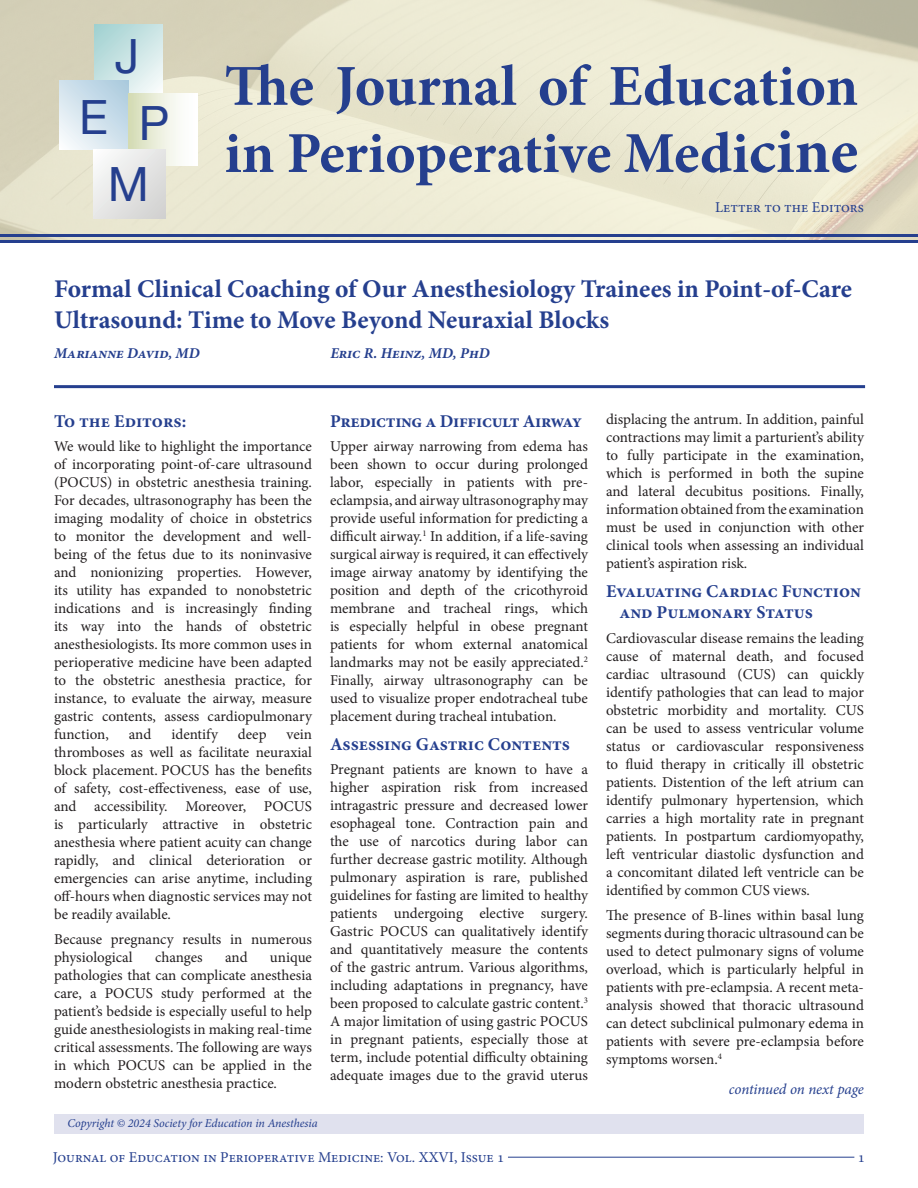
<style>
.page{position:relative;width:918px;height:1188px;background:#fff}
.page>*{position:absolute;margin:0;border:0;box-sizing:border-box;transform-origin:0 0}
.t1{font:700 58.05px/67.2px "Minion Pro";letter-spacing:-.02em;color:#253f8e}
.t2{font:47.25px "Helvetica Neue";color:#253f8e}
.t3{font:700 25.5px/30.6px "Minion Pro";letter-spacing:-.005em;color:#253f8e}
.Section_Headings{font:700 18px/21.6px "Minion Pro";letter-spacing:-.005em;color:#253f8e}
.t4{font:15px/18px "Minion Pro";color:#231f20;text-align:justify}
.t5{font:15px "Minion Pro";color:#253f8e}
.t6{font:italic 700 15px "Minion Pro";color:#253f8e}
.t7{font:italic 15px "Minion Pro";letter-spacing:-.005em;color:#253f8e}
.t8{font:italic 12px "Minion Pro";letter-spacing:-.005em;color:#253f8e}
.s1{font-size:63.45px}
.s2{color:#211d1e}
</style>
<div class="page">
<hr style="left:508px;top:1157px;width:346px;height:1px;background:#253f8e">
<hr style="left:54px;top:385px;width:811px;height:3px;background:#253f8e">
<img style="left:0;top:0;width:918px;height:240px">
<svg style="left:94px;top:25px;width:69px;height:69px"></svg>
<svg style="left:60px;top:80px;width:69px;height:69px"></svg>
<div style="left:129px;top:94px;width:69px;height:71px;background:linear-gradient(to right,#d7deb9,#fff)"></div>
<div style="left:93px;top:149px;width:73px;height:69px;background:linear-gradient(to right,#f2f3f3,#dadad9)"></div>
<hr style="left:0;top:234px;width:918px;height:3px;background:#253f8e">
<hr style="left:0;top:240px;width:918px;height:3px;background:#253f8e">
<div style="left:54px;top:1115px;width:810px;height:19px;background:#e0e1ee"></div>
<p class="t2" style="left:115px;top:22px;width:26px">J</p>
<p class="t2" style="left:79px;top:83px;width:30px">E</p>
<p class="t2" style="left:139px;top:89px;width:32px">P</p>
<p class="t2" style="left:108px;top:150px;width:43px">M</p>
<p class="t1" style="left:224px;top:52px;width:635px">The Journal of Education in Perioperative Medi<span class="s1">cine</span></p>
<p class="t5" style="left:715px;top:197px;width:150px">Letter to the Editors</p>
<p class="t3" style="left:54px;top:273px;width:800px">Formal Clinical Coaching of Our Anesthesiology Trainees in Point-of-Care<br>Ultrasound: Time to Move Beyond Neuraxial Blocks</p>
<p class="t6" style="left:54px;top:343px;width:147px">Marianne David, MD</p>
<p class="t6" style="left:330px;top:343px;width:161px">Eric R. Heinz, MD, PhD</p>
<p class="Section_Headings" style="left:54px;top:410px;width:134px">To the Editors:</p>
<p class="t4" style="left:54px;top:438px;width:260px">We would like to highlight the importance of incorporating point-of-care ultrasound (POCUS) in obstetric anesthesia training.<br>For decades, ultrasonography has been the imaging modality of choice in obstetrics to monitor the development and well&shy;being of the fetus due to its noninvasive and nonionizing properties. However, its utility has expanded to nonobstetric indications and is increasingly finding its way into the hands of obstetric anesthesiologists. Its more common uses in perioperative medicine have been adapted to the obstetric anesthesia practice, for instance, to evaluate the airway, measure gastric contents, assess cardiopulmonary function,</p>
<p class="t4" style="left:129px;top:726px;width:24px">and</p>
<p class="t4" style="left:171px;top:726px;width:48px">identify</p>
<p class="t4" style="left:238px;top:726px;width:30px">deep</p>
<p class="t4" style="left:54px;top:726px;width:260px;text-indent:233px">vein thromboses as well as facilitate neuraxial block placement. POCUS has the benefits of safety, cost-effectiveness, ease of use, and accessibility. Moreover, POCUS is particularly attractive in obstetric anesthesia where patient acuity can change rapidly, and clinical deterioration or emergencies can arise anytime, including off-hours when diagnostic services may not be readily available.</p>
<p class="t4" style="left:54px;top:930px;width:259px">Because pregnancy results in numerous physiological</p>
<p class="t4" style="left:155px;top:948px;width:49px">changes</p>
<p class="t4" style="left:225px;top:948px;width:24px">and</p>
<p class="t4" style="left:54px;top:948px;width:260px;text-indent:216px">unique pathologies that can complicate anesthesia care, a POCUS study performed at the patient’s bedside is especially useful to help guide anesthesiologists in making real-time critical assessments. The following are ways in which POCUS can be applied in the modern obstetric anesthesia practice.</p>
<p class="t8" style="left:68px;top:1115px;width:252px">Copyright © 2024 Society for Education in Anesthesia</p>
<p class="Section_Headings" style="left:330px;top:410px;width:254px">Predicting a Difficult Airway</p>
<p class="t4" style="left:330px;top:438px;width:260px">Upper airway narrowing from edema has been shown to occur during prolonged labor, especially in patients with pre&shy;eclampsia, and airway ultrasonography may provide useful information for predicting a difficult airway.<sup>1</sup> In addition, if a life-saving surgical airway is required, it can effectively image airway anatomy by identifying the position and depth of the cricothyroid membrane and tracheal rings, which is especially helpful in obese pregnant patients for whom external anatomical landmarks may not be easily appreciated.<sup>2<br></sup>Finally, airway ultrasonography can be used to visualize proper endotracheal tube placement during tracheal intubation.</p>
<p class="Section_Headings" style="left:330px;top:733px;width:241px">Assessing Gastric Contents</p>
<p class="t4" style="left:330px;top:761px;width:260px">Pregnant patients are known to have a higher aspiration risk from increased intragastric pressure and decreased lower esophageal tone. Contraction pain and the use of narcotics during labor can further decrease gastric motility. Although pulmonary aspiration is rare, published guidelines for fasting are limited to healthy patients undergoing elective surgery.<br>Gastric POCUS can qualitatively identify and quantitatively measure the contents of the gastric antrum. Various algorithms, including adaptations in pregnancy, have been proposed to calculate gastric content.<sup>3<br></sup>A major limitation of using gastric POCUS in pregnant patients, especially those at term, include potential difficulty obtaining adequate images due to the gravid uterus</p>
<p class="t4" style="left:606px;top:411px;width:260px">displacing the antrum. In addition, painful contractions may limit a parturient’s ability to fully participate in the examination, which is performed in both the supine and lateral decubitus positions. Finally, information obtained from the examination must be used in conjunction with other clinical tools when assessing an individual patient’s aspiration risk.</p>
<p class="Section_Headings" style="left:620px;top:580px;width:243px;text-indent:-14px">Evaluating Cardiac Function and Pulmonary Status</p>
<p class="t4" style="left:606px;top:629px;width:260px">Cardiovascular disease remains the leading cause of maternal death, and focused cardiac ultrasound (CUS) can quickly identify pathologies that can lead to major obstetric morbidity and mortality. CUS can be used to assess ventricular volume status or cardiovascular responsiveness to fluid therapy in critically ill obstetric patients. Distention of the left atrium can identify pulmonary hypertension, which carries a high mortality rate in pregnant patients. In postpartum cardiomyopathy, left ventricular diastolic dysfunction and a concomitant dilated left ventricle can be identified by common CUS views.</p>
<p class="t4" style="left:606px;top:906px;width:260px">The presence of B-lines within basal lung segments during thoracic ultrasound can be used to detect pulmonary signs of volume overload, which is particularly helpful in patients with pre-eclampsia. A recent meta&shy;analysis showed that thoracic ultrasound <span class="s2">can detect subclinical pulmonary edema in patients with severe pre-eclampsia before symptoms worsen.</span><sup>4</sup></p>
<p class="t7" style="left:729px;top:1079px;width:137px">continued on next page</p>
<p class="t5" style="left:53px;top:1147px;width:453px">Journal of Education in Perioperative Medicine: Vol. XXVI, Issue 1</p>
<p class="t5" style="left:858px;top:1147px;width:9px">1</p>
</div>
